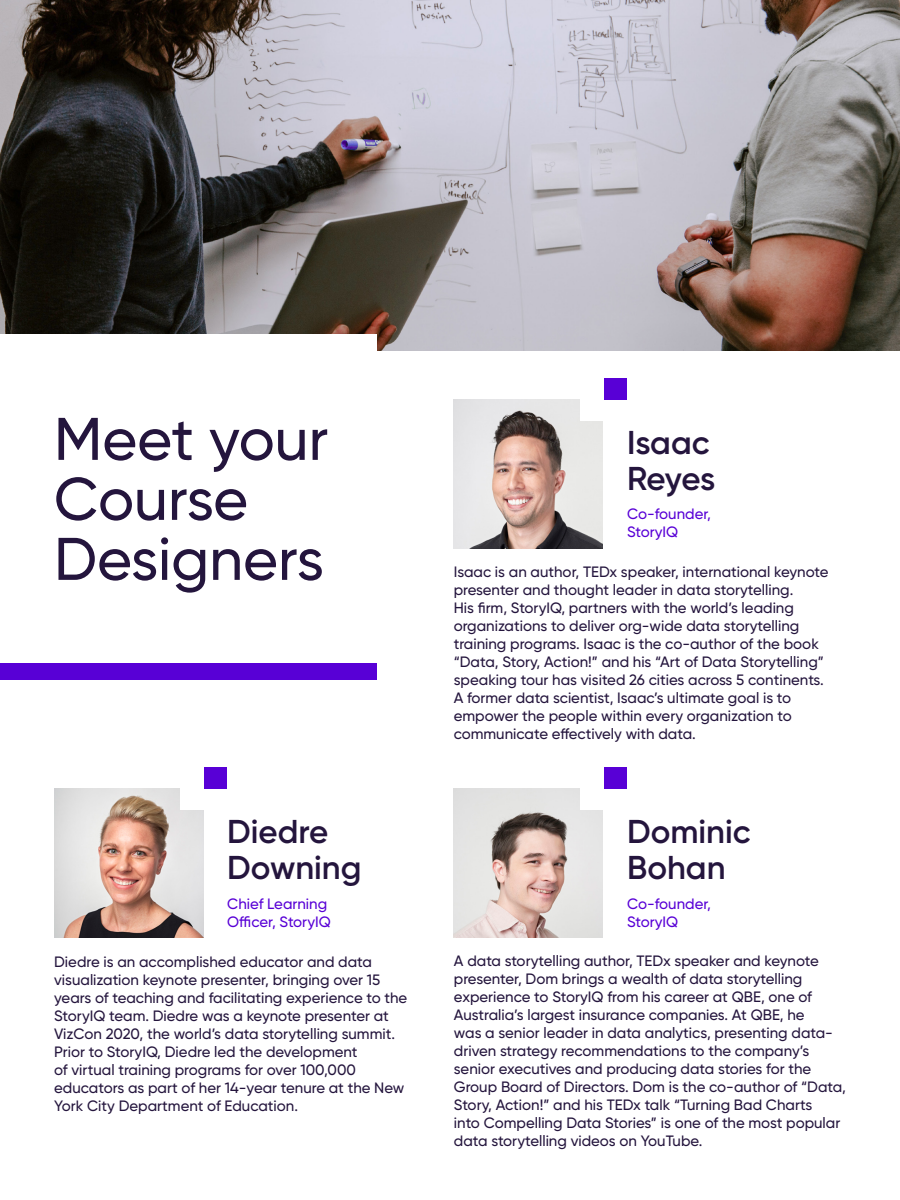
<style>
.page{position:relative;width:900px;height:1200px;background:#fff}
.page>*{position:absolute;margin:0;border:0;box-sizing:border-box;transform-origin:0 0}
.t1{font:500 60px/60px "Gilroy";color:#24153d}
.t2{font:600 33px/36px "Gilroy";color:#24153d}
.t3{font:500 15px/18px "Gilroy";color:#24153d}
.t4{font:500 15px/18px "Gilroy";color:#5800d6}
</style>
<div class="page">
<img style="left:0;top:0;width:900px;height:351px">
<div style="left:0;top:334px;width:377px;height:346px;background:#fff"></div>
<img style="left:54px;top:789px;width:149px;height:149px">
<img style="left:454px;top:789px;width:149px;height:149px">
<div style="left:180px;top:783px;width:29px;height:27px;background:#fff"></div>
<div style="left:580px;top:783px;width:29px;height:27px;background:#fff"></div>
<div style="left:205px;top:767px;width:22px;height:22px;background:#5800d6"></div>
<div style="left:604px;top:767px;width:23px;height:22px;background:#5800d6"></div>
<img style="left:454px;top:399px;width:149px;height:149px">
<div style="left:580px;top:393px;width:29px;height:28px;background:#fff"></div>
<div style="left:604px;top:378px;width:23px;height:21px;background:#5800d6"></div>
<div style="left:0;top:664px;width:377px;height:16px;background:#5800d6"></div>
<p class="t1" style="left:54px;top:408px;width:276px">Meet your</p>
<p class="t1" style="left:54px;top:468px;width:272px">Course<br>Designers</p>
<p class="t2" style="left:227px;top:814px;width:102px">Diedre</p>
<p class="t2" style="left:227px;top:850px;width:136px">Downing</p>
<p class="t4" style="left:227px;top:894px;width:105px">Chief Learning<br>Officer, StoryIQ</p>
<p class="t2" style="left:627px;top:424px;width:84px">Isaac</p>
<p class="t2" style="left:627px;top:460px;width:90px">Reyes</p>
<p class="t4" style="left:627px;top:505px;width:86px">Co-founder,</p>
<p class="t4" style="left:627px;top:523px;width:53px">StoryIQ</p>
<p class="t3" style="left:454px;top:562px;width:376px">Isaac is an author, TEDx speaker, international keynote presenter and thought leader in data storytelling.<br>His firm, StoryIQ, partners with the world’s leading organizations to deliver org-wide data storytelling training programs. Isaac is the co-author of the book “Data, Story, Action!” and his “Art of Data Storytelling” speaking tour has visited 26 cities across 5 continents.<br>A former data scientist, Isaac’s ultimate goal is to empower the people within every organization to communicate effectively with data.</p>
<p class="t2" style="left:627px;top:814px;width:125px">Dominic<br>Bohan</p>
<p class="t4" style="left:627px;top:894px;width:86px">Co-founder,</p>
<p class="t4" style="left:627px;top:912px;width:53px">StoryIQ</p>
<p class="t3" style="left:54px;top:953px;width:355px">Diedre is an accomplished educator and data visualization keynote presenter, bringing over 15 years of teaching and facilitating experience to the StoryIQ team. Diedre was a keynote presenter at VizCon 2020, the world’s data storytelling summit.<br>Prior to StoryIQ, Diedre led the development<br>of virtual training programs for over 100,000 educators as part of her 14-year tenure at the New York City Department of Education.</p>
<p class="t3" style="left:454px;top:952px;width:394px">A data storytelling author, TEDx speaker and keynote presenter, Dom brings a wealth of data storytelling experience to StoryIQ from his career at QBE, one of Australia’s largest insurance companies. At QBE, he<br>was a senior leader in data analytics, presenting data&shy;driven strategy recommendations to the company’s senior executives and producing data stories for the Group Board of Directors. Dom is the co-author of “Data, Story, Action!” and his TEDx talk “Turning Bad Charts<br>into Compelling Data Stories” is one of the most popular data storytelling videos on YouTube.</p>
</div>
